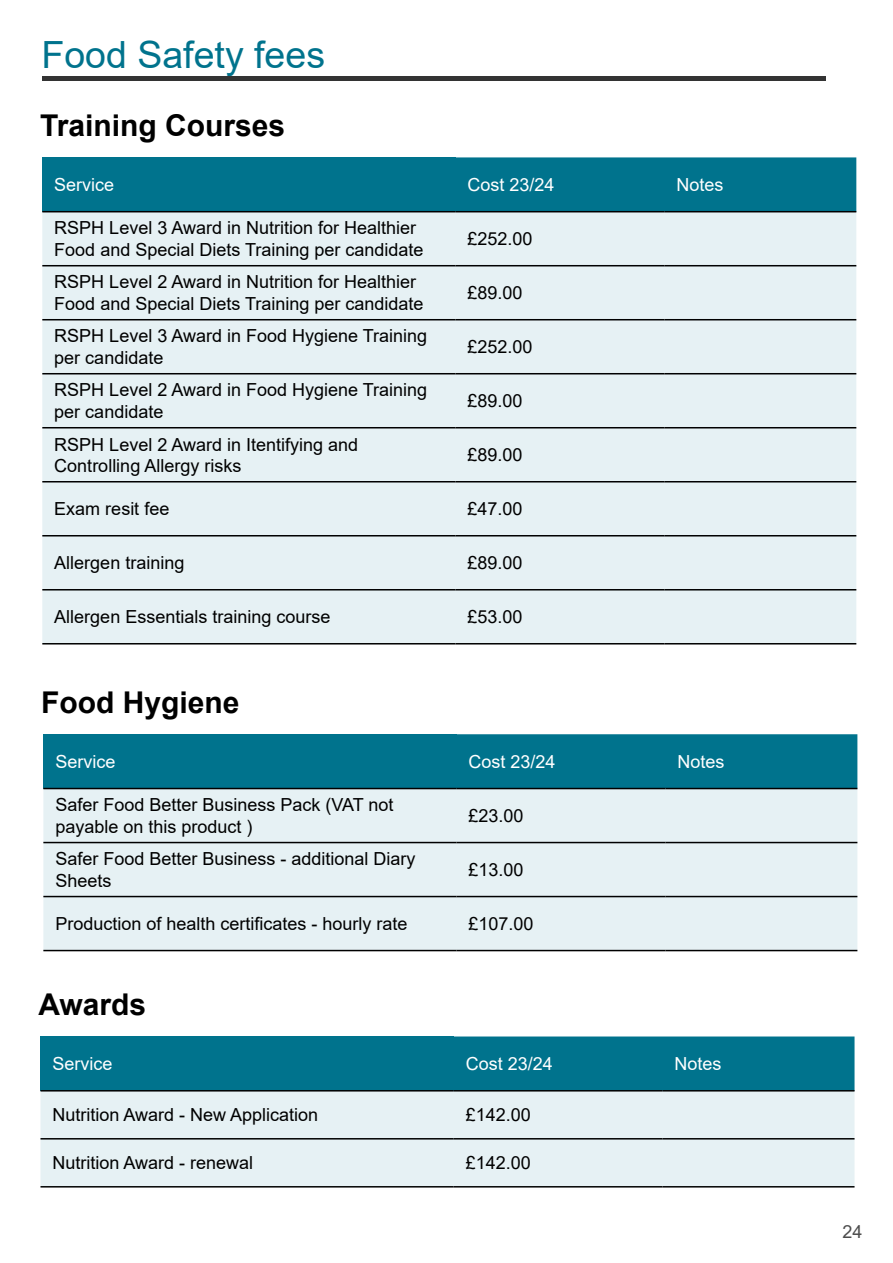
<style>
.page{position:relative;width:893px;height:1263px;background:#fff}
.page>*{position:absolute;margin:0;border:0;box-sizing:border-box;transform-origin:0 0}
.Heading_3{font:37.5px "Arial";color:#00738d}
.Heading_4{font:700 30px "Arial";color:#000}
.t1{font:18px/21.6px "Arial";color:#000}
.t2{font:18px "Arial";color:#fff}
.t3{font:18px "Arial";color:#4d4d4d}
</style>
<div class="page">
<hr style="left:42px;top:76px;width:784px;height:4px;background:#333">
<div style="left:42px;top:157px;width:413px;height:55px;background:#00738d"></div>
<div style="left:455px;top:157px;width:401px;height:54px;background:#00738d"></div>
<div style="left:42px;top:212px;width:814px;height:431px;background:#e6f1f4"></div>
<hr style="left:42px;top:211px;width:413px;height:1px;background:#000">
<hr style="left:455px;top:211px;width:209px;height:1px;background:#000">
<hr style="left:664px;top:211px;width:192px;height:1px;background:#000">
<hr style="left:42px;top:265px;width:413px;height:1px;background:#000">
<hr style="left:455px;top:265px;width:209px;height:1px;background:#000">
<hr style="left:664px;top:265px;width:192px;height:1px;background:#000">
<hr style="left:42px;top:319px;width:413px;height:1px;background:#000">
<hr style="left:455px;top:319px;width:209px;height:1px;background:#000">
<hr style="left:664px;top:319px;width:192px;height:1px;background:#000">
<hr style="left:42px;top:373px;width:413px;height:1px;background:#000">
<hr style="left:455px;top:373px;width:209px;height:1px;background:#000">
<hr style="left:664px;top:373px;width:192px;height:1px;background:#000">
<hr style="left:42px;top:427px;width:413px;height:1px;background:#000">
<hr style="left:455px;top:427px;width:209px;height:1px;background:#000">
<hr style="left:664px;top:427px;width:192px;height:1px;background:#000">
<hr style="left:42px;top:481px;width:413px;height:1px;background:#000">
<hr style="left:455px;top:481px;width:209px;height:1px;background:#000">
<hr style="left:664px;top:481px;width:192px;height:1px;background:#000">
<hr style="left:42px;top:535px;width:413px;height:1px;background:#000">
<hr style="left:455px;top:535px;width:209px;height:1px;background:#000">
<hr style="left:664px;top:535px;width:192px;height:1px;background:#000">
<hr style="left:42px;top:589px;width:413px;height:1px;background:#000">
<hr style="left:455px;top:589px;width:209px;height:1px;background:#000">
<hr style="left:664px;top:589px;width:192px;height:1px;background:#000">
<hr style="left:42px;top:643px;width:413px;height:1px;background:#000">
<hr style="left:455px;top:643px;width:209px;height:1px;background:#000">
<hr style="left:664px;top:643px;width:192px;height:1px;background:#000">
<div style="left:43px;top:734px;width:414px;height:54px;background:#00738d"></div>
<div style="left:457px;top:734px;width:400px;height:54px;background:#00738d"></div>
<div style="left:43px;top:789px;width:814px;height:161px;background:#e6f1f4"></div>
<hr style="left:43px;top:788px;width:414px;height:1px;background:#000">
<hr style="left:457px;top:788px;width:208px;height:1px;background:#000">
<hr style="left:665px;top:788px;width:192px;height:1px;background:#000">
<hr style="left:43px;top:842px;width:414px;height:1px;background:#000">
<hr style="left:457px;top:842px;width:208px;height:1px;background:#000">
<hr style="left:665px;top:842px;width:192px;height:1px;background:#000">
<hr style="left:43px;top:896px;width:414px;height:1px;background:#000">
<hr style="left:457px;top:896px;width:208px;height:1px;background:#000">
<hr style="left:665px;top:896px;width:192px;height:1px;background:#000">
<hr style="left:43px;top:950px;width:414px;height:1px;background:#000">
<hr style="left:457px;top:950px;width:208px;height:1px;background:#000">
<hr style="left:665px;top:950px;width:192px;height:1px;background:#000">
<div style="left:40px;top:1036px;width:414px;height:55px;background:#00738d"></div>
<div style="left:454px;top:1036px;width:400px;height:54px;background:#00738d"></div>
<div style="left:40px;top:1091px;width:814px;height:95px;background:#e6f1f4"></div>
<hr style="left:40px;top:1090px;width:414px;height:1px;background:#000">
<hr style="left:454px;top:1090px;width:208px;height:1px;background:#000">
<hr style="left:662px;top:1090px;width:192px;height:1px;background:#000">
<hr style="left:40px;top:1138px;width:414px;height:1px;background:#000">
<hr style="left:454px;top:1138px;width:208px;height:1px;background:#000">
<hr style="left:662px;top:1138px;width:192px;height:1px;background:#000">
<hr style="left:40px;top:1186px;width:414px;height:1px;background:#000">
<hr style="left:454px;top:1186px;width:208px;height:1px;background:#000">
<hr style="left:662px;top:1186px;width:192px;height:1px;background:#000">
<h3 class="Heading_3" style="left:42px;top:29px;width:285px">Food Safety fees</h3>
<h4 class="Heading_4" style="left:40px;top:105px;width:247px">Training Courses</h4>
<p class="t2" style="left:54px;top:172px;width:62px">Service</p>
<p class="t2" style="left:467px;top:172px;width:89px">Cost 23/24</p>
<p class="t2" style="left:676px;top:172px;width:49px">Notes</p>
<p class="t1" style="left:54px;top:217px;width:371px">RSPH Level 3 Award in Nutrition for Healthier<br>Food and Special Diets Training per candidate</p>
<p class="t1" style="left:467px;top:228px;width:67px">£252.00</p>
<p class="t1" style="left:54px;top:271px;width:371px">RSPH Level 2 Award in Nutrition for Healthier<br>Food and Special Diets Training per candidate</p>
<p class="t1" style="left:467px;top:282px;width:57px">£89.00</p>
<p class="t1" style="left:54px;top:325px;width:374px">RSPH Level 3 Award in Food Hygiene Training per candidate</p>
<p class="t1" style="left:467px;top:336px;width:67px">£252.00</p>
<p class="t1" style="left:54px;top:379px;width:374px">RSPH Level 2 Award in Food Hygiene Training per candidate</p>
<p class="t1" style="left:467px;top:390px;width:57px">£89.00</p>
<p class="t1" style="left:54px;top:433px;width:305px">RSPH Level 2 Award in Itentifying and<br>Controlling Allergy risks</p>
<p class="t1" style="left:467px;top:444px;width:57px">£89.00</p>
<p class="t1" style="left:54px;top:498px;width:117px">Exam resit fee</p>
<p class="t1" style="left:467px;top:498px;width:57px">£47.00</p>
<p class="t1" style="left:54px;top:552px;width:132px">Allergen training</p>
<p class="t1" style="left:467px;top:552px;width:57px">£89.00</p>
<p class="t1" style="left:54px;top:606px;width:278px">Allergen Essentials training course</p>
<p class="t1" style="left:467px;top:606px;width:57px">£53.00</p>
<h4 class="Heading_4" style="left:41px;top:681px;width:200px">Food Hygiene</h4>
<p class="t2" style="left:55px;top:749px;width:62px">Service</p>
<p class="t2" style="left:469px;top:749px;width:89px">Cost 23/24</p>
<p class="t2" style="left:677px;top:749px;width:49px">Notes</p>
<p class="t1" style="left:55px;top:794px;width:340px">Safer Food Better Business Pack (VAT not payable on this product )</p>
<p class="t1" style="left:469px;top:805px;width:57px">£23.00</p>
<p class="t1" style="left:55px;top:848px;width:362px">Safer Food Better Business - additional Diary<br>Sheets</p>
<p class="t1" style="left:469px;top:859px;width:57px">£13.00</p>
<p class="t1" style="left:55px;top:913px;width:354px">Production of health certificates - hourly rate</p>
<p class="t1" style="left:469px;top:913px;width:67px">£107.00</p>
<h4 class="Heading_4" style="left:38px;top:984px;width:109px">Awards</h4>
<p class="t2" style="left:52px;top:1051px;width:62px">Service</p>
<p class="t2" style="left:466px;top:1051px;width:89px">Cost 23/24</p>
<p class="t2" style="left:674px;top:1051px;width:49px">Notes</p>
<p class="t1" style="left:52px;top:1104px;width:267px">Nutrition Award - New Application</p>
<p class="t1" style="left:466px;top:1104px;width:67px">£142.00</p>
<p class="t1" style="left:52px;top:1152px;width:202px">Nutrition Award - renewal</p>
<p class="t1" style="left:466px;top:1152px;width:67px">£142.00</p>
<p class="t3" style="left:843px;top:1219px;width:22px">24</p>
</div>
